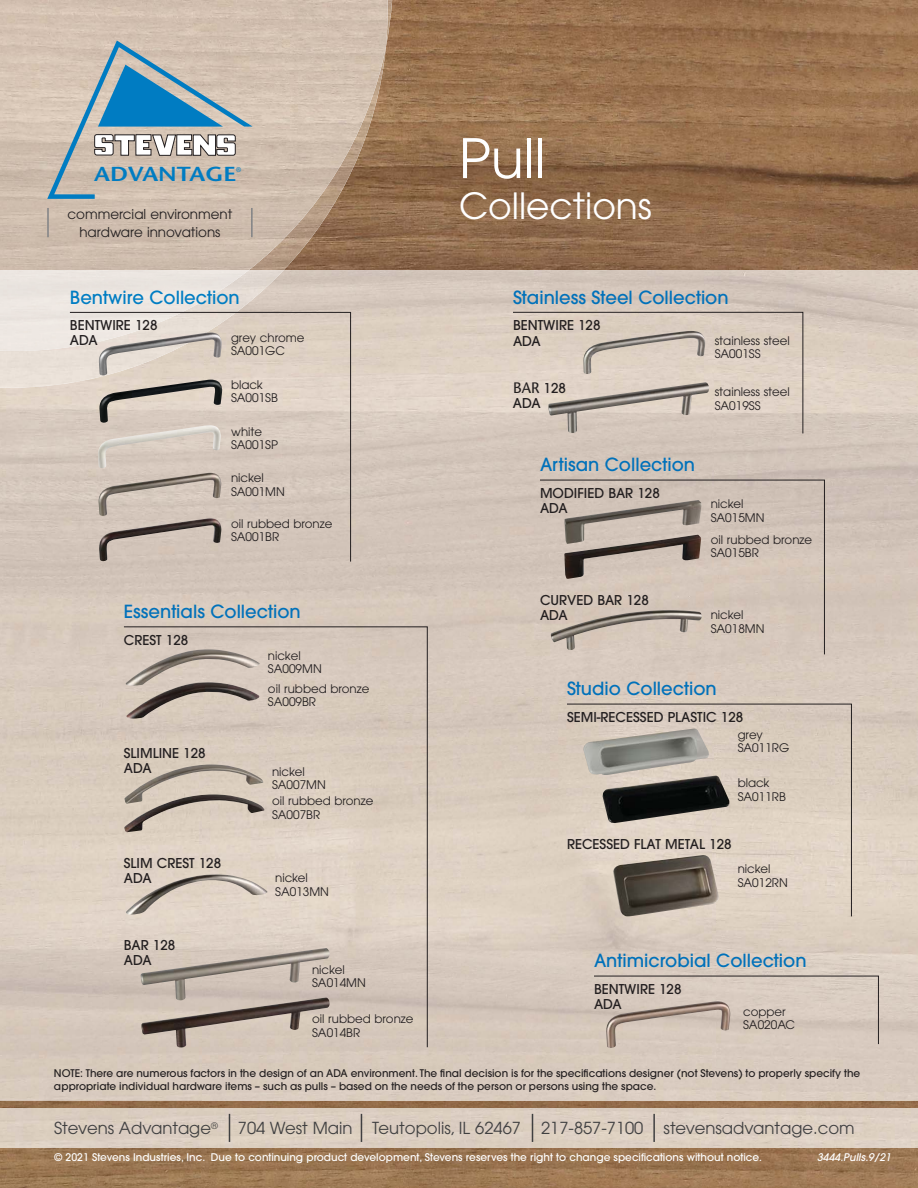
<style>
.page{position:relative;width:918px;height:1188px;background:#fff}
.page>*{position:absolute;margin:0;border:0;box-sizing:border-box;transform-origin:0 0}
.t1{font:54px "Avant Garde";color:#fff}
.t2{font:36px "Avant Garde";color:#fff}
.t3{font:600 20.25px "Stone Sans";color:#007cc2;scale:1.17 1}
.t4{font:500 18px "Avant Garde";color:#0071ba}
.t5{font:500 18px "Avant Garde";color:#007dc3}
.t6{font:16.5px "Avant Garde";color:#404041}
.t7{font:15.15px "Stone Sans";color:#231f20}
.t8{font:500 13.5px/15.1px "Avant Garde";color:#231f20}
.t9{font:13.5px/17.4px "Avant Garde";color:#231f20;text-align:center}
.t10{font:11.85px/13.5px "Avant Garde";color:#231f20}
.t11{font:500 10.5px/12.6px "Avant Garde";color:#231f20}
.t12{font:500 10.5px "Avant Garde";color:#fff}
.t13{font:italic 500 10.5px "Avant Garde";color:#fff}
.t14{font:6.75px "Stone Sans";color:#007cc2}
.s1{font-family:"Avant Garde";font-weight:500;font-size:13.5px}
</style>
<div class="page">
<img style="left:0;top:0;width:918px;height:1188px">
<img style="left:388px;top:0;width:4px;height:47px">
<img style="left:0;top:0;width:388px;height:270px">
<svg style="left:47px;top:40px;width:206px;height:159px;background:#aeb5b5"></svg>
<hr style="left:47px;top:208px;width:2px;height:29px;background:#808285">
<hr style="left:251px;top:208px;width:2px;height:29px;background:#808285">
<div style="left:0;top:1108px;width:918px;height:39px;background:#dccec1"></div>
<svg style="left:229px;top:1114px;width:1px;height:28px"></svg>
<svg style="left:361px;top:1114px;width:1px;height:28px"></svg>
<svg style="left:532px;top:1114px;width:1px;height:28px"></svg>
<hr style="left:653px;top:1114px;width:2px;height:28px;background:#404041">
<img style="left:204px;top:270px;width:714px;height:831px">
<img style="left:102px;top:562px;width:102px;height:539px">
<img style="left:0;top:388px;width:102px;height:713px">
<img style="left:0;top:270px;width:284px;height:118px">
<img style="left:0;top:270px;width:249px;height:81px">
<svg style="left:539px;top:479px;width:286px;height:176px;background:#c5b8ad"></svg>
<svg style="left:566px;top:703px;width:286px;height:214px;background:#dbcdbf"></svg>
<img style="left:602px;top:776px;width:129px;height:48px">
<img style="left:583px;top:729px;width:128px;height:47px">
<img style="left:611px;top:855px;width:110px;height:62px">
<svg style="left:123px;top:626px;width:305px;height:422px;background:#cfc2b6"></svg>
<img style="left:124px;top:765px;width:140px;height:29px">
<img style="left:124px;top:794px;width:141px;height:38px">
<svg style="left:69px;top:312px;width:282px;height:250px;background:#d8cbc0"></svg>
<img style="left:96px;top:332px;width:126px;height:43px">
<img style="left:98px;top:380px;width:125px;height:43px">
<img style="left:97px;top:425px;width:124px;height:43px">
<img style="left:97px;top:473px;width:125px;height:43px">
<img style="left:99px;top:518px;width:123px;height:43px">
<svg style="left:593px;top:975px;width:286px;height:70px;background:#d3c6bb"></svg>
<img style="left:604px;top:1001px;width:127px;height:47px">
<svg style="left:512px;top:312px;width:292px;height:122px;background:#daccc0"></svg>
<img style="left:581px;top:331px;width:125px;height:43px">
<img style="left:548px;top:382px;width:162px;height:51px">
<h3 class="t3" style="left:94px;top:167px;width:123px">ADVANTAGE</h3>
<p class="t14" style="left:236px;top:167px;width:7px">®</p>
<p class="t9" style="left:67px;top:206px;width:166px">commercial environment hardware innovations</p>
<h3 class="t5" style="left:70px;top:289px;width:171px">Bentwire Collection</h3>
<p class="t10" style="left:231px;top:332px;width:75px">grey chrome<br>SA001GC</p>
<p class="t10" style="left:231px;top:378px;width:48px">black<br>SA001SB</p>
<p class="t10" style="left:231px;top:425px;width:49px">white<br>SA001SP</p>
<p class="t10" style="left:231px;top:472px;width:55px">nickel<br>SA001MN</p>
<p class="t10" style="left:231px;top:517px;width:103px">oil rubbed bronze<br>SA001BR</p>
<p class="t8" style="left:70px;top:319px;width:89px">BENTWIRE 128<br>ADA</p>
<h3 class="t4" style="left:124px;top:603px;width:178px">Essentials Collection</h3>
<p class="t8" style="left:124px;top:633px;width:66px">CREST 128</p>
<p class="t8" style="left:124px;top:746px;width:83px">SLIMLINE 128<br>ADA</p>
<p class="t8" style="left:124px;top:857px;width:99px">SLIM CREST 128<br>ADA</p>
<p class="t8" style="left:124px;top:938px;width:53px">BAR 128<br>ADA</p>
<p class="t10" style="left:268px;top:650px;width:55px">nickel<br>SA009MN</p>
<p class="t10" style="left:268px;top:682px;width:103px">oil rubbed bronze<br>SA009BR</p>
<p class="t10" style="left:272px;top:765px;width:55px">nickel<br>SA007MN</p>
<p class="t10" style="left:272px;top:795px;width:103px">oil rubbed bronze<br>SA007BR</p>
<p class="t10" style="left:275px;top:872px;width:55px">nickel<br>SA013MN</p>
<p class="t10" style="left:312px;top:964px;width:55px">nickel<br>SA014MN</p>
<p class="t10" style="left:312px;top:1013px;width:103px">oil rubbed bronze<br>SA014BR</p>
<h1 class="t1" style="left:459px;top:133px;width:88px">Pull</h1>
<h2 class="t2" style="left:459px;top:189px;width:194px">Collections</h2>
<h3 class="t4" style="left:513px;top:289px;width:217px">Stainless Steel Collection</h3>
<p class="t10" style="left:715px;top:335px;width:77px">stainless steel<br>SA001SS</p>
<p class="t8" style="left:513px;top:319px;width:89px">BENTWIRE 128<br>ADA</p>
<p class="t7" style="left:513px;top:383px;width:55px">BAR <span class="s1">128</span></p>
<p class="t8" style="left:513px;top:397px;width:29px">ADA</p>
<p class="t10" style="left:715px;top:386px;width:77px">stainless steel<br>SA019SS</p>
<h3 class="t4" style="left:540px;top:456px;width:157px">Artisan Collection</h3>
<p class="t8" style="left:540px;top:486px;width:121px">MODIFIED BAR 128<br>ADA</p>
<p class="t8" style="left:540px;top:593px;width:110px">CURVED BAR 128<br>ADA</p>
<p class="t10" style="left:711px;top:498px;width:55px">nickel<br>SA015MN</p>
<p class="t10" style="left:711px;top:534px;width:103px">oil rubbed bronze<br>SA015BR</p>
<p class="t10" style="left:711px;top:609px;width:55px">nickel<br>SA018MN</p>
<h3 class="t4" style="left:567px;top:681px;width:151px">Studio Collection</h3>
<p class="t8" style="left:567px;top:710px;width:178px">SEMI-RECESSED PLASTIC 128</p>
<p class="t10" style="left:738px;top:728px;width:53px">grey<br>SA011RG</p>
<p class="t10" style="left:738px;top:777px;width:50px">black<br>SA011RB</p>
<p class="t8" style="left:567px;top:838px;width:166px">RECESSED FLAT METAL 128</p>
<p class="t10" style="left:738px;top:863px;width:52px">nickel<br>SA012RN</p>
<h3 class="t4" style="left:594px;top:952px;width:214px">Antimicrobial Collection</h3>
<p class="t8" style="left:594px;top:982px;width:89px">BENTWIRE 128<br>ADA</p>
<p class="t10" style="left:743px;top:1006px;width:54px">copper<br>SA020AC</p>
<p class="t11" style="left:54px;top:1068px;width:808px">NOTE: There are numerous factors in the design of an ADA environment. The final decision is for the specifications designer (not Stevens) to properly specify the appropriate individual hardware items – such as pulls – based on the needs of the person or persons using the space.</p>
<h3 class="t6" style="left:54px;top:1121px;width:802px">Stevens Advantage<sup>®</sup> 704 West Main Teutopolis, IL 62467 217-857-7100 stevensadvantage.com</h3>
<p class="t12" style="left:54px;top:1152px;width:710px">© 2021 Stevens Industries, Inc. Due to continuing product development, Stevens reserves the right to change specifications without notice.</p>
<p class="t13" style="left:817px;top:1151px;width:75px">3444.Pulls.9/21</p>
</div>
